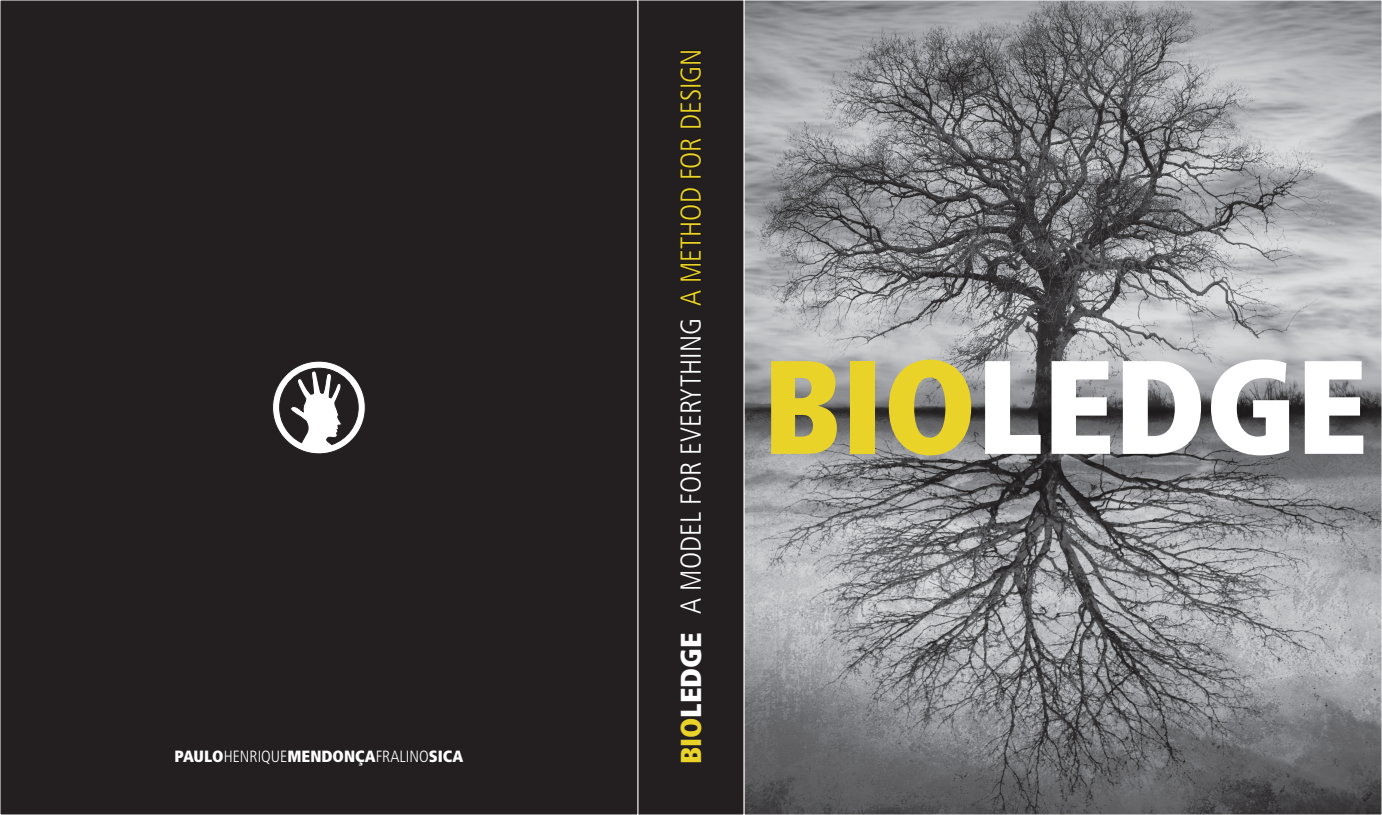
<style>
.page{position:relative;width:1382px;height:815px;background:#fff}
.page>*{position:absolute;margin:0;border:0;box-sizing:border-box;transform-origin:0 0}
.t1{font:900 condensed 132.75px "Frutiger";color:#fff}
.t2{font:300 condensed 28.88px "Frutiger";color:#fff}
.t3{font:900 condensed 16.25px "Frutiger";color:#fff}
.s1{font-weight:300}
.s2{font-weight:900;color:#ead329}
.s3{font-weight:900}
.s4{color:#191500}
.s5{color:#ead329}
</style>
<div class="page">
<div style="left:639px;top:0;width:105px;height:815px;background:#231f20"></div>
<img style="left:746px;top:2px;width:634px;height:811px">
<div style="left:2px;top:0;width:637px;height:815px;background:#231f20"></div>
<svg style="left:272px;top:361px;width:94px;height:93px"></svg>
<p class="t3" style="left:175px;top:750px;width:290px">PAULO<span class="s1">HENRIQUE</span>MENDONÇA<span class="s1">FRALINO</span>SICA</p>
<p class="t2" style="left:679px;top:764px;width:717px;rotate:-90deg"><span class="s2">BIO</span><span class="s3">LEDGE</span> A MODEL FOR EVERYTHING <span class="s4">A METHOD FOR DESIGN</span></p>
<h1 class="t1" style="left:763px;top:354px;width:606px"><span class="s5">BIO</span>LEDGE</h1>
</div>
